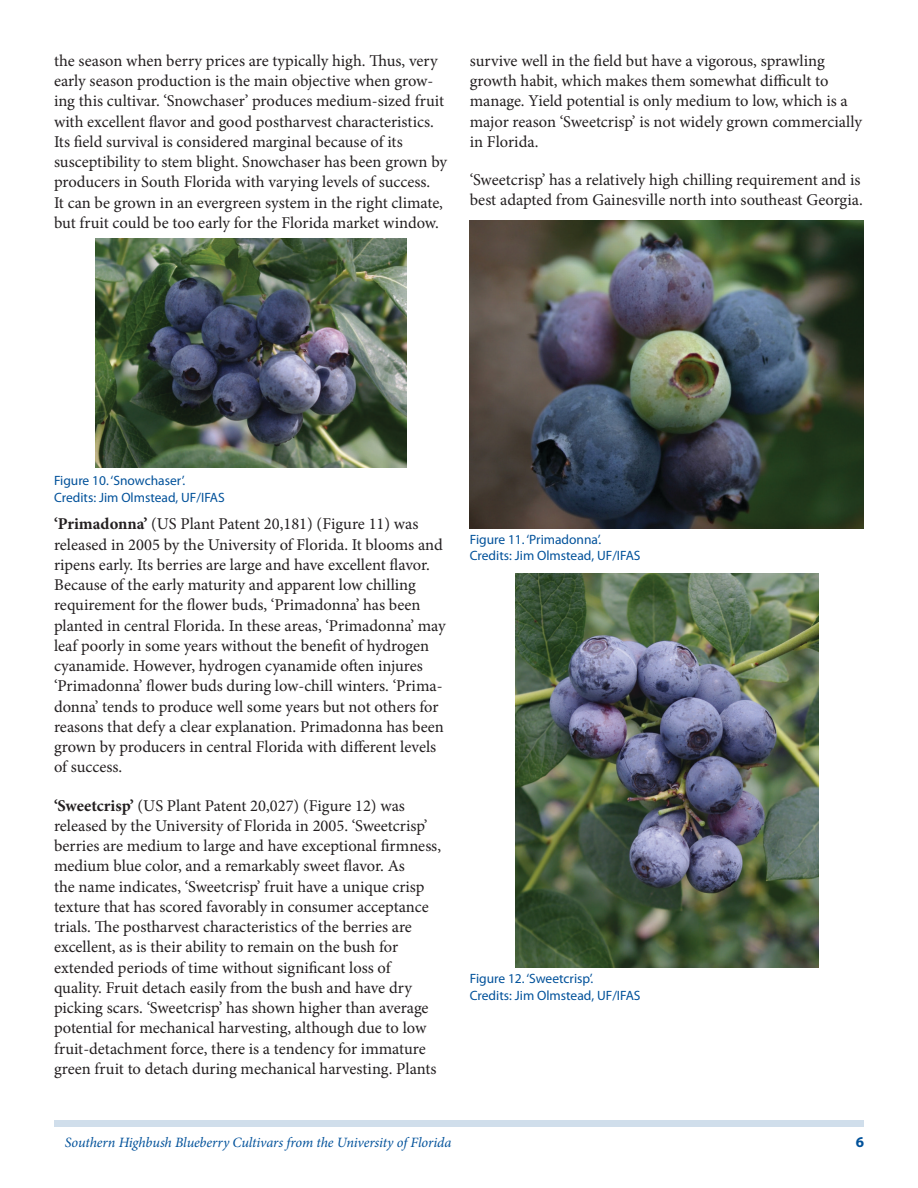
<style>
.page{position:relative;width:918px;height:1188px;background:#fff}
.page>*{position:absolute;margin:0;border:0;box-sizing:border-box;transform-origin:0 0}
.Paragraph{font:16.5px/20.2px "Minion Pro";color:#231f20}
.t1{font:700 15px "Myriad Pro";color:#01519a}
.RunningTitleItalics{font:italic 14.25px "Minion Pro";letter-spacing:-.01em;color:#01519a}
.FigureCaption{font:13.5px "Myriad Pro";color:#01519a}
.s1{font-weight:700}
</style>
<div class="page">
<div style="left:54px;top:1120px;width:810px;height:7px;background:#d0deeb"></div>
<img style="left:96px;top:239px;width:311px;height:228px">
<img style="left:470px;top:220px;width:394px;height:308px">
<img style="left:516px;top:574px;width:302px;height:394px">
<p class="Paragraph" style="left:54px;top:51px;width:395px">the season when berry prices are typically high. Thus, very early season production is the main objective when grow&shy;ing this cultivar. ‘Snowchaser’ produces medium-sized fruit with excellent flavor and good postharvest characteristics.<br>Its field survival is considered marginal because of its susceptibility to stem blight. Snowchaser has been grown by producers in South Florida with varying levels of success.<br>It can be grown in an evergreen system in the right climate, but fruit could be too early for the Florida market window.</p>
<p class="Paragraph" style="left:470px;top:51px;width:394px">survive well in the field but have a vigorous, sprawling growth habit, which makes them somewhat difficult to manage. Yield potential is only medium to low, which is a major reason ‘Sweetcrisp’ is not widely grown commercially in Florida.</p>
<p class="Paragraph" style="left:470px;top:170px;width:395px">‘Sweetcrisp’ has a relatively high chilling requirement and is best adapted from Gainesville north into southeast Georgia.</p>
<p class="FigureCaption" style="left:54px;top:472px;width:133px">Figure 10. ‘Snowchaser’.</p>
<p class="FigureCaption" style="left:54px;top:489px;width:172px">Credits: Jim Olmstead, UF/IFAS</p>
<p class="Paragraph" style="left:54px;top:514px;width:393px"><span class="s1">‘Primadonna’</span> (US Plant Patent 20,181) (Figure 11) was released in 2005 by the University of Florida. It blooms and ripens early. Its berries are large and have excellent flavor.<br>Because of the early maturity and apparent low chilling requirement for the flower buds, ‘Primadonna’ has been planted in central Florida. In these areas, ‘Primadonna’ may leaf poorly in some years without the benefit of hydrogen cyanamide. However, hydrogen cyanamide often injures ‘Primadonna’ flower buds during low-chill winters. ‘Prima&shy;donna’ tends to produce well some years but not others for reasons that defy a clear explanation. Primadonna has been grown by producers in central Florida with different levels of success.</p>
<p class="Paragraph" style="left:54px;top:795px;width:389px"><span class="s1">‘Sweetcrisp’</span> (US Plant Patent 20,027) (Figure 12) was released by the University of Florida in 2005. ‘Sweetcrisp’ berries are medium to large and have exceptional firmness, medium blue color, and a remarkably sweet flavor. As<br>the name indicates, ‘Sweetcrisp’ fruit have a unique crisp texture that has scored favorably in consumer acceptance trials. The postharvest characteristics of the berries are excellent, as is their ability to remain on the bush for extended periods of time without significant loss of quality. Fruit detach easily from the bush and have dry picking scars. ‘Sweetcrisp’ has shown higher than average potential for mechanical harvesting, although due to low fruit-detachment force, there is a tendency for immature green fruit to detach during mechanical harvesting. Plants</p>
<p class="FigureCaption" style="left:470px;top:531px;width:133px">Figure 11. ‘Primadonna’.</p>
<p class="FigureCaption" style="left:470px;top:547px;width:172px">Credits: Jim Olmstead, UF/IFAS</p>
<p class="FigureCaption" style="left:470px;top:971px;width:125px">Figure 12. ‘Sweetcrisp’.</p>
<p class="FigureCaption" style="left:470px;top:987px;width:172px">Credits: Jim Olmstead, UF/IFAS</p>
<p class="RunningTitleItalics" style="left:65px;top:1133px;width:388px">Southern Highbush Blueberry Cultivars from the University of Florida</p>
<p class="t1" style="left:856px;top:1133px;width:10px">6</p>
</div>
